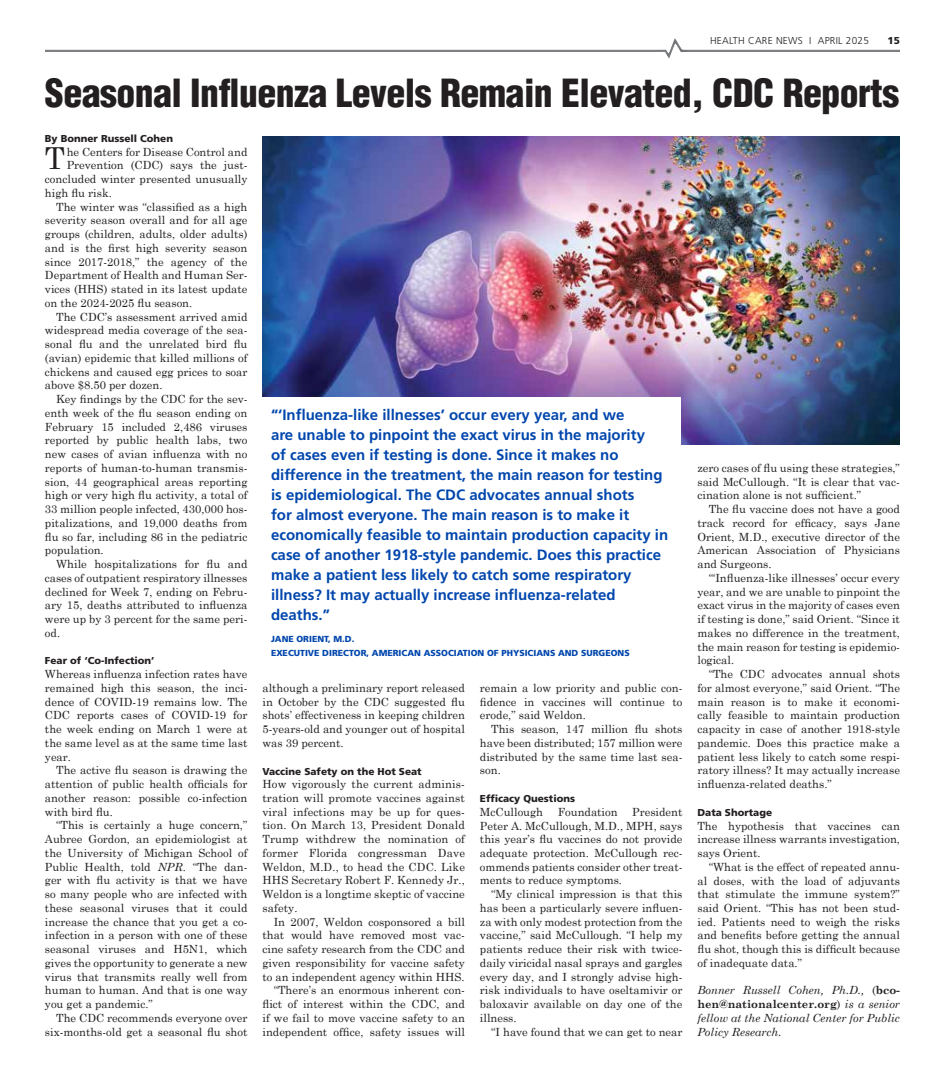
<style>
.page{position:relative;width:945px;height:1080px;background:#fff}
.page>*{position:absolute;margin:0;border:0;box-sizing:border-box;transform-origin:0 0}
.t1{font:900 condensed 37.88px "Helvetica LT Std";letter-spacing:-.015em;color:#231f20}
.t2{font:30.25px "Century Schoolbook";color:#231f20}
.t3{font:700 15px/20px "Frutiger LT Std";color:#0046ad}
.t4{font:11.25px/13.8px "Century Schoolbook";color:#231f20;text-align:justify}
.t5{font:italic 11.25px/13.8px "Century Schoolbook";color:#231f20;text-align:justify}
.t6{font:900 10px "Frutiger LT Std";color:#231f20}
.t7{font:300 10px "Frutiger LT Std";letter-spacing:.025em;color:#231f20}
.t8{font:900 8.75px/13.8px "Frutiger LT Std";color:#0046ad}
.s1{font-style:italic}
.s2{font-style:normal}
.s3{font-weight:700;font-style:normal}
</style>
<div class="page">
<div style="left:43px;top:37px;width:858px;height:24px;background:#231f20;opacity:.5"></div>
<img style="left:262px;top:137px;width:638px;height:308px">
<div style="left:260px;top:397px;width:421px;height:270px;background:#fff"></div>
<p class="t7" style="left:710px;top:35px;width:160px">HEALTH CARE NEWS I APRIL 2025</p>
<p class="t6" style="left:887px;top:35px;width:14px">15</p>
<h1 class="t1" style="left:45px;top:69px;width:856px">Seasonal Influenza Levels Remain Elevated, CDC Reports</h1>
<p class="t6" style="left:45px;top:132px;width:130px">By Bonner Russell Cohen</p>
<h2 class="t2" style="left:45px;top:140px;width:22px">T</h2>
<p class="t4" style="left:67px;top:144px;width:182px">he Centers for Disease Control and</p>
<p class="t4" style="left:67px;top:158px;width:182px">Prevention (CDC) says the just-</p>
<p class="t4" style="left:45px;top:172px;width:204px">concluded winter presented unusually</p>
<p class="t4" style="left:45px;top:186px;width:68px">high flu risk.</p>
<p class="t4" style="left:56px;top:199px;width:193px">The winter was “classified as a high</p>
<p class="t4" style="left:45px;top:213px;width:204px">severity season overall and for all age</p>
<p class="t4" style="left:45px;top:227px;width:204px">groups (children, adults, older adults)</p>
<p class="t4" style="left:45px;top:241px;width:204px">and is the first high severity season</p>
<p class="t4" style="left:45px;top:254px;width:204px">since 2017-2018,” the agency of the</p>
<p class="t4" style="left:45px;top:268px;width:204px">Department of Health and Human Ser-</p>
<p class="t4" style="left:45px;top:282px;width:204px">vices (HHS) stated in its latest update</p>
<p class="t4" style="left:45px;top:296px;width:149px">on the 2024-2025 flu season.</p>
<p class="t4" style="left:56px;top:309px;width:193px">The CDC’s assessment arrived amid</p>
<p class="t4" style="left:45px;top:323px;width:204px">widespread media coverage of the sea-</p>
<p class="t4" style="left:45px;top:337px;width:204px">sonal flu and the unrelated bird flu</p>
<p class="t4" style="left:45px;top:351px;width:204px">(avian) epidemic that killed millions of</p>
<p class="t4" style="left:45px;top:364px;width:204px">chickens and caused egg prices to soar</p>
<p class="t4" style="left:45px;top:378px;width:119px">above $8.50 per dozen.</p>
<p class="t4" style="left:56px;top:392px;width:193px">Key findings by the CDC for the sev-</p>
<p class="t4" style="left:45px;top:406px;width:204px">enth week of the flu season ending on</p>
<p class="t4" style="left:45px;top:419px;width:204px">February 15 included 2,486 viruses</p>
<p class="t4" style="left:45px;top:433px;width:204px">reported by public health labs, two</p>
<p class="t4" style="left:45px;top:447px;width:204px">new cases of avian influenza with no</p>
<p class="t4" style="left:45px;top:461px;width:204px">reports of human-to-human transmis-</p>
<p class="t4" style="left:45px;top:474px;width:204px">sion, 44 geographical areas reporting</p>
<p class="t4" style="left:45px;top:488px;width:204px">high or very high flu activity, a total of</p>
<p class="t4" style="left:45px;top:502px;width:204px">33 million people infected, 430,000 hos-</p>
<p class="t4" style="left:45px;top:516px;width:204px">pitalizations, and 19,000 deaths from</p>
<p class="t4" style="left:45px;top:529px;width:204px">flu so far, including 86 in the pediatric</p>
<p class="t4" style="left:45px;top:543px;width:60px">population.</p>
<p class="t4" style="left:56px;top:557px;width:193px">While hospitalizations for flu and</p>
<p class="t4" style="left:45px;top:571px;width:204px">cases of outpatient respiratory illnesses</p>
<p class="t4" style="left:45px;top:584px;width:204px">declined for Week 7, ending on Febru-</p>
<p class="t4" style="left:45px;top:598px;width:204px">ary 15, deaths attributed to influenza</p>
<p class="t4" style="left:45px;top:612px;width:204px">were up by 3 percent for the same peri-</p>
<p class="t4" style="left:45px;top:626px;width:17px">od.</p>
<p class="t6" style="left:45px;top:655px;width:111px">Fear of ‘Co-Infection’</p>
<p class="t4" style="left:45px;top:667px;width:204px">Whereas influenza infection rates have remained high this season, the inci&shy;dence of COVID-19 remains low. The CDC reports cases of COVID-19 for the week ending on March 1 were at the same level as at the same time last year.</p>
<p class="t4" style="left:45px;top:763px;width:204px;text-indent:11px">The active flu season is drawing the attention of public health officials for another reason: possible co-infection with bird flu.</p>
<p class="t4" style="left:45px;top:818px;width:204px;text-indent:11px">“This is certainly a huge concern,” Aubree Gordon, an epidemiologist at the University of Michigan School of Public Health, told <span class="s1">NPR</span>. “The dan&shy;ger with flu activity is that we have so many people who are infected with these seasonal viruses that it could increase the chance that you get a co&shy;infection in a person with one of these seasonal viruses and H5N1, which gives the opportunity to generate a new virus that transmits really well from human to human. And that is one way you get a pandemic.”</p>
<p class="t4" style="left:45px;top:1011px;width:204px;text-align:right">The CDC recommends everyone over six-months-old get a seasonal flu shot</p>
<p class="t3" style="left:271px;top:405px;width:399px">“‘Influenza-like illnesses’ occur every year, and we<br>are unable to pinpoint the exact virus in the majority<br>of cases even if testing is done. Since it makes no difference in the treatment, the main reason for testing is epidemiological. The CDC advocates annual shots<br>for almost everyone. The main reason is to make it economically feasible to maintain production capacity in case of another 1918-style pandemic. Does this practice make a patient less likely to catch some respiratory illness? It may actually increase influenza-related deaths.”</p>
<p class="t8" style="left:271px;top:632px;width:360px">JANE ORIENT, M.D.<br>EXECUTIVE DIRECTOR, AMERICAN ASSOCIATION OF PHYSICIANS AND SURGEONS</p>
<p class="t4" style="left:262px;top:681px;width:204px">although a preliminary report released in October by the CDC suggested flu shots’ effectiveness in keeping children 5-years-old and younger out of hospital was 39 percent.</p>
<p class="t6" style="left:262px;top:765px;width:161px">Vaccine Safety on the Hot Seat</p>
<p class="t4" style="left:262px;top:777px;width:204px">How vigorously the current adminis&shy;tration will promote vaccines against viral infections may be up for ques&shy;tion. On March 13, President Donald Trump withdrew the nomination of former Florida congressman Dave Weldon, M.D., to head the CDC. Like HHS Secretary Robert F. Kennedy Jr., Weldon is a longtime skeptic of vaccine safety.</p>
<p class="t4" style="left:262px;top:915px;width:204px;text-align:right">In 2007, Weldon cosponsored a bill that would have removed most vac&shy;cine safety research from the CDC and given responsibility for vaccine safety to an independent agency within HHS. “There’s an enormous inherent con&shy;flict of interest within the CDC, and if we fail to move vaccine safety to an independent office, safety issues will</p>
<p class="t4" style="left:480px;top:681px;width:204px">remain a low priority and public con&shy;fidence in vaccines will continue to erode,” said Weldon.</p>
<p class="t4" style="left:480px;top:722px;width:204px;text-indent:11px">This season, 147 million flu shots have been distributed; 157 million were distributed by the same time last sea&shy;son.</p>
<p class="t6" style="left:480px;top:792px;width:97px">Efficacy Questions</p>
<p class="t4" style="left:480px;top:805px;width:65px">McCullough</p>
<p class="t4" style="left:558px;top:805px;width:62px">Foundation</p>
<p class="t4" style="left:480px;top:805px;width:204px;text-indent:152px">President Peter A. McCullough, M.D., MPH, says this year’s flu vaccines do not provide adequate protection. McCullough rec&shy;ommends patients consider other treat&shy;ments to reduce symptoms.</p>
<p class="t4" style="left:480px;top:887px;width:204px;text-indent:11px">“My clinical impression is that this has been a particularly severe influen&shy;za with only modest protection from the vaccine,” said McCullough. “I help my patients reduce their risk with twice&shy;daily viricidal nasal sprays and gargles every day, and I strongly advise high&shy;risk individuals to have oseltamivir or baloxavir available on day one of the illness.</p>
<p class="t4" style="left:491px;top:1025px;width:193px">“I have found that we can get to near</p>
<p class="t4" style="left:697px;top:461px;width:204px">zero cases of flu using these strategies,” said McCullough. “It is clear that vac&shy;cination alone is not sufficient.”</p>
<p class="t4" style="left:697px;top:502px;width:204px;text-indent:11px">The flu vaccine does not have a good track record for efficacy, says Jane Orient, M.D., executive director of the American Association of Physicians and Surgeons.</p>
<p class="t4" style="left:697px;top:571px;width:204px;text-indent:11px">“‘Influenza-like illnesses’ occur every year, and we are unable to pinpoint the exact virus in the majority of cases even if testing is done,” said Orient. “Since it makes no difference in the treatment, the main reason for testing is epidemio&shy;logical.</p>
<p class="t4" style="left:697px;top:667px;width:204px;text-indent:11px">“The CDC advocates annual shots for almost everyone,” said Orient. “The main reason is to make it economi&shy;cally feasible to maintain production capacity in case of another 1918-style pandemic. Does this practice make a patient less likely to catch some respi&shy;ratory illness? It may actually increase influenza-related deaths.”</p>
<p class="t6" style="left:697px;top:806px;width:76px">Data Shortage</p>
<p class="t4" style="left:697px;top:818px;width:204px">The hypothesis that vaccines can increase illness warrants investigation, says Orient.</p>
<p class="t4" style="left:697px;top:860px;width:204px;text-indent:11px">“What is the effect of repeated annu&shy;al doses, with the load of adjuvants that stimulate the immune system?” said Orient. “This has not been stud&shy;ied. Patients need to weigh the risks and benefits before getting the annual flu shot, though this is difficult because of inadequate data.”</p>
<p class="t5" style="left:697px;top:983px;width:204px">Bonner Russell Cohen, Ph.D., <span class="s2">(</span><span class="s3">bco&shy;hen@nationalcenter.org</span><span class="s2">)</span> is a senior fellow at the National Center for Public Policy Research.</p>
</div>
